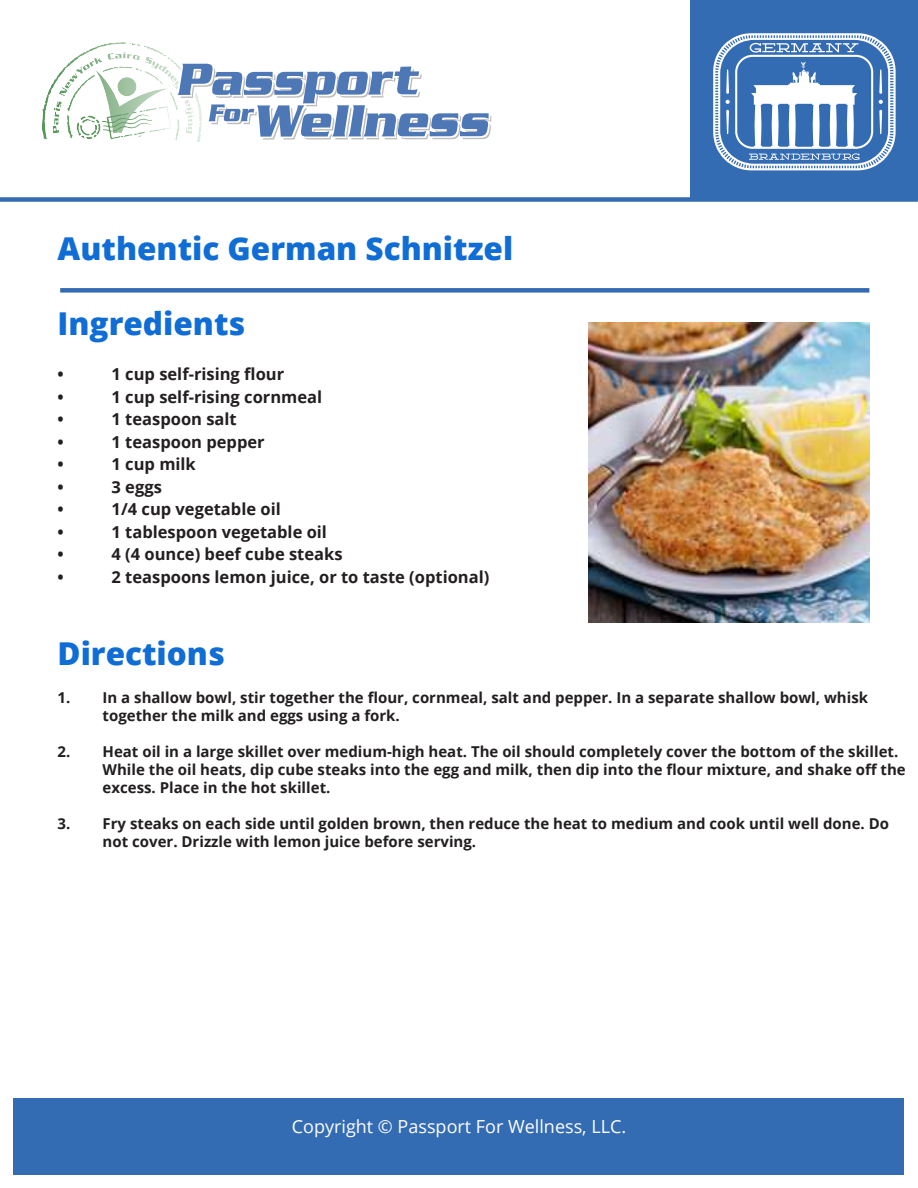
<style>
.page{position:relative;width:918px;height:1188px;background:#fff}
.page>*{position:absolute;margin:0;border:0;box-sizing:border-box;transform-origin:0 0}
.t1{font:800 31.5px "Open Sans";color:#0f6dd5}
.t2{font:18px "Open Sans";color:#fff}
.t3{font:700 16.5px "Open Sans";color:#231f20}
.t4{font:700 15px/18px "Open Sans";color:#231f20}
.t5{font:700 15px "Open Sans";color:#221f1f}
</style>
<div class="page">
<div style="left:14px;top:1099px;width:890px;height:76px;background:#346cb4"></div>
<svg style="left:46px;top:42px;width:75px;height:57px"></svg>
<svg style="left:113px;top:106px;width:57px;height:24px"></svg>
<svg style="left:178px;top:64px;width:313px;height:76px"></svg>
<div style="left:0;top:197px;width:918px;height:5px;background:#346cb4"></div>
<div style="left:60px;top:288px;width:809px;height:5px;background:#346cb4"></div>
<div style="left:691px;top:0;width:227px;height:199px;background:#346cb4"></div>
<svg style="left:713px;top:33px;width:183px;height:137px"></svg>
<img style="left:589px;top:322px;width:280px;height:300px">
<h1 class="t1" style="left:58px;top:235px;width:457px">Authentic German Schnitzel</h1>
<h1 class="t1" style="left:58px;top:311px;width:189px">Ingredients</h1>
<p class="t3" style="left:58px;top:368px;width:8px">ï</p>
<p class="t3" style="left:112px;top:362px;width:174px">1 cup self-rising flour</p>
<p class="t3" style="left:58px;top:391px;width:8px">ï</p>
<p class="t3" style="left:112px;top:385px;width:212px">1 cup self-rising cornmeal</p>
<p class="t3" style="left:58px;top:413px;width:8px">ï</p>
<p class="t3" style="left:112px;top:408px;width:127px">1 teaspoon salt</p>
<p class="t3" style="left:58px;top:436px;width:8px">ï</p>
<p class="t3" style="left:112px;top:430px;width:155px">1 teaspoon pepper</p>
<p class="t3" style="left:58px;top:458px;width:8px">ï</p>
<p class="t3" style="left:112px;top:453px;width:86px">1 cup milk</p>
<p class="t3" style="left:58px;top:481px;width:8px">ï</p>
<p class="t3" style="left:112px;top:481px;width:52px">3 eggs</p>
<p class="t3" style="left:58px;top:503px;width:8px">ï</p>
<p class="t3" style="left:112px;top:498px;width:171px">1/4 cup vegetable oil</p>
<p class="t3" style="left:58px;top:526px;width:8px">ï</p>
<p class="t3" style="left:112px;top:520px;width:217px">1 tablespoon vegetable oil</p>
<p class="t3" style="left:58px;top:548px;width:8px">ï</p>
<p class="t3" style="left:112px;top:543px;width:232px">4 (4 ounce) beef cube steaks</p>
<p class="t3" style="left:58px;top:571px;width:8px">ï</p>
<p class="t3" style="left:112px;top:565px;width:379px">2 teaspoons lemon juice, or to taste (optional)</p>
<h1 class="t1" style="left:58px;top:641px;width:169px">Directions</h1>
<p class="t4" style="left:103px;top:688px;width:767px">In a shallow bowl, stir together the flour, cornmeal, salt and pepper. In a separate shallow bowl, whisk together the milk and eggs using a fork.</p>
<p class="t4" style="left:103px;top:742px;width:805px">Heat oil in a large skillet over medium-high heat. The oil should completely cover the bottom of the skillet.<br>While the oil heats, dip cube steaks into the egg and milk, then dip into the flour mixture, and shake off the excess. Place in the hot skillet.</p>
<p class="t4" style="left:103px;top:814px;width:788px">Fry steaks on each side until golden brown, then reduce the heat to medium and cook until well done. Do not cover. Drizzle with lemon juice before serving.</p>
<p class="t5" style="left:58px;top:687px;width:14px">1.</p>
<p class="t5" style="left:58px;top:741px;width:14px">2.</p>
<p class="t5" style="left:58px;top:813px;width:14px">3.</p>
<p class="t2" style="left:292px;top:1119px;width:336px">Copyright © Passport For Wellness, LLC.</p>
</div>
